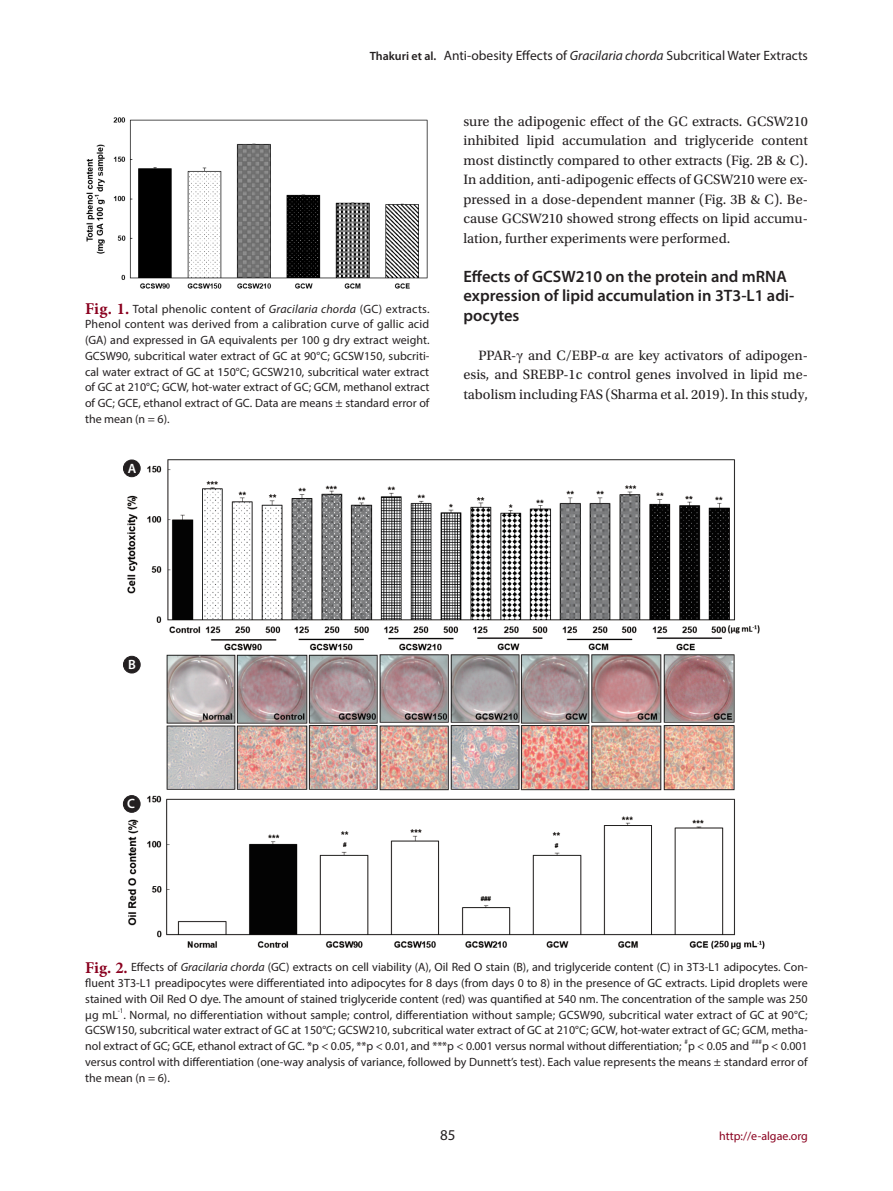
<style>
.page{position:relative;width:893px;height:1191px;background:#fff}
.page>*{position:absolute;margin:0;border:0;box-sizing:border-box;transform-origin:0 0}
.중제목_기준선격자{font:600 16.5px/19.5px "Myriad Pro";color:#231f20}
.t1{font:15px "Myriad Pro";color:#231f20}
.본문내용_공통{font:14.25px/19.5px "Utopia Std";color:#231f20;text-align:justify}
.t2{font:13.5px "Myriad Pro";color:#231f20}
.t3{font:600 13.5px "Myriad Pro";color:#fff}
.테이블_이미지_캡션{font:12px/15.8px "Myriad Pro";color:#231f20;text-align:justify}
.t4{font:12px "Myriad Pro";color:#8a011f}
.테이블_이미지_캡션-2{font:7.05px "Myriad Pro";color:#231f20}
.s1{font-weight:600;font-size:12px}
.s2{font-style:italic}
.s3{font-family:"Minion Pro";font-weight:700;font-size:16.5px;color:#8a011f}
.s4{font-family:"Times New Roman";font-size:15px}
</style>
<div class="page">
<img style="left:86px;top:117px;width:342px;height:172px">
<img style="left:125px;top:459px;width:640px;height:490px">
<div style="left:123px;top:460px;width:17px;height:17px;background:#231f20;border-radius:50%"></div>
<div style="left:123px;top:460px;width:17px;height:17px;border:1px solid #231f20;border-radius:50%"></div>
<div style="left:123px;top:795px;width:17px;height:17px;background:#231f20;border-radius:50%"></div>
<div style="left:123px;top:795px;width:17px;height:17px;border:1px solid #231f20;border-radius:50%"></div>
<div style="left:123px;top:656px;width:17px;height:17px;background:#231f20;border-radius:50%"></div>
<div style="left:123px;top:656px;width:17px;height:17px;border:1px solid #231f20;border-radius:50%"></div>
<p class="t2" style="left:370px;top:47px;width:440px"><span class="s1">Thakuri et al.</span> Anti-obesity Effects of <span class="s2">Gracilaria chorda</span> Subcritical Water Extracts</p>
<p class="테이블_이미지_캡션" style="left:85px;top:300px;width:346px"><span class="s3">Fig. 1.</span> Total phenolic content of <span class="s2">Gracilaria chorda</span> (GC) extracts.<br>Phenol content was derived from a calibration curve of gallic acid (GA) and expressed in GA equivalents per 100 g dry extract weight.<br>GCSW90, subcritical water extract of GC at 90°C; GCSW150, subcriti&shy;cal water extract of GC at 150°C; GCSW210, subcritical water extract of GC at 210°C; GCW, hot-water extract of GC; GCM, methanol extract of GC; GCE, ethanol extract of GC. Data are means ± standard error of the mean (n = 6).</p>
<p class="t3" style="left:128px;top:459px;width:10px">A</p>
<p class="본문내용_공통" style="left:463px;top:112px;width:346px">sure the adipogenic effect of the GC extracts. GCSW210 inhibited lipid accumulation and triglyceride content most distinctly compared to other extracts (Fig. 2B &amp; C).<br>In addition, anti-adipogenic effects of GCSW210 were ex&shy;pressed in a dose-dependent manner (Fig. 3B &amp; C). Be&shy;cause GCSW210 showed strong effects on lipid accumu&shy;lation, further experiments were performed.</p>
<p class="중제목_기준선격자" style="left:463px;top:266px;width:332px">Effects of GCSW210 on the protein and mRNA expression of lipid accumulation in 3T3-L1 adi&shy;pocytes</p>
<p class="본문내용_공통" style="left:463px;top:346px;width:346px;text-indent:15px">PPAR-<span class="s4">γ</span> and C/EBP-<span class="s4">α</span> are key activators of adipogen&shy;esis, and SREBP-1c control genes involved in lipid me&shy;tabolism including FAS (Sharma et al. 2019). In this study,</p>
<p class="t3" style="left:128px;top:656px;width:9px">B</p>
<p class="t3" style="left:127px;top:795px;width:9px">C</p>
<p class="테이블_이미지_캡션" style="left:85px;top:959px;width:724px"><span class="s3">Fig. 2.</span> Effects of <span class="s2">Gracilaria chorda</span> (GC) extracts on cell viability (A), Oil Red O stain (B), and triglyceride content (C) in 3T3-L1 adipocytes. Con&shy;fluent 3T3-L1 preadipocytes were differentiated into adipocytes for 8 days (from days 0 to 8) in the presence of GC extracts. Lipid droplets were stained with Oil Red O dye. The amount of stained triglyceride content (red) was quantified at 540 nm. The concentration of the sample was 250 µg mL</p>
<p class="테이블_이미지_캡션-2" style="left:118px;top:1006px;width:7px">-1</p>
<p class="테이블_이미지_캡션" style="left:85px;top:1006px;width:724px;text-indent:38px">. Normal, no differentiation without sample; control, differentiation without sample; GCSW90, subcritical water extract of GC at 90°C; GCSW150, subcritical water extract of GC at 150°C; GCSW210, subcritical water extract of GC at 210°C; GCW, hot-water extract of GC; GCM, metha&shy;nol extract of GC; GCE, ethanol extract of GC. *p &lt; 0.05, **p &lt; 0.01, and ***p &lt; 0.001 versus normal without differentiation;</p>
<p class="테이블_이미지_캡션-2" style="left:685px;top:1037px;width:5px">#</p>
<p class="테이블_이미지_캡션" style="left:688px;top:1038px;width:63px">p &lt; 0.05 and</p>
<p class="테이블_이미지_캡션-2" style="left:752px;top:1037px;width:12px">###</p>
<p class="테이블_이미지_캡션" style="left:85px;top:1038px;width:724px;text-indent:677px">p &lt; 0.001 versus control with differentiation (one-way analysis of variance, followed by Dunnett’s test). Each value represents the means ± standard error of the mean (n = 6).</p>
<p class="t1" style="left:440px;top:1125px;width:17px">85</p>
<p class="t4" style="left:719px;top:1128px;width:90px">http://e-algae.org</p>
</div>
